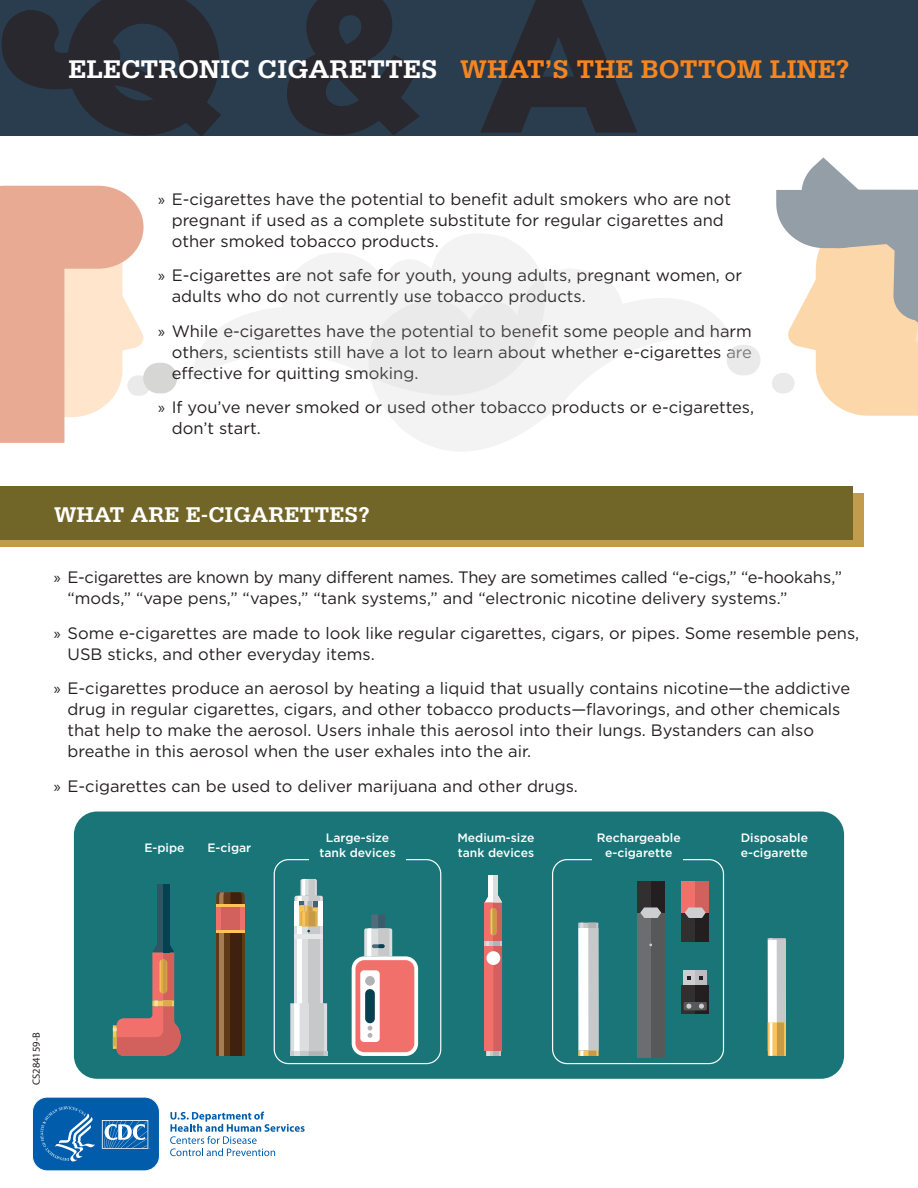
<style>
.page{position:relative;width:918px;height:1188px;background:#fff}
.page>*{position:absolute;margin:0;border:0;box-sizing:border-box;transform-origin:0 0}
.t1{font:700 27px "Serifa Std";color:#fff}
.t2{font:700 22.5px "Serifa Std";color:#fff}
.t3{font:16.5px/21px "Gotham";color:#231f20}
.t4{font:16.5px/21px "Gotham";letter-spacing:-.02em;color:#231f20}
.t5{font:500 12.15px/14.5px "Gotham";color:#fff}
.t6{font:10.5px "Myriad Pro";color:#231f20}
.s1{color:#f58520}
.s2{font-family:"Myriad Pro"}
</style>
<div class="page">
<svg style="left:0;top:493px;width:864px;height:53px;background:#b59447"></svg>
<div style="left:0;top:486px;width:853px;height:53px;background:#726528"></div>
<svg style="left:170px;top:1112px;width:135px;height:44px"></svg>
<svg style="left:32px;top:1097px;width:128px;height:74px;background:#2875b7"></svg>
<div style="left:0;top:0;width:918px;height:140px;background:#2a3d4f"></div>
<svg style="left:1px;top:10px;width:67px;height:80px"></svg>
<svg style="left:68px;top:0;width:569px;height:136px"></svg>
<div style="left:0;top:136px;width:918px;height:316px;background:#fff"></div>
<div style="left:143px;top:363px;width:34px;height:30px;background:#d6d6d5;border-radius:15px"></div>
<div style="left:74px;top:812px;width:770px;height:267px;background:#197578;border-radius:23px"></div>
<svg style="left:352px;top:914px;width:66px;height:142px"></svg>
<div style="left:294px;top:926px;width:29px;height:8px;background:#dcdddf"></div>
<div style="left:309px;top:926px;width:11px;height:8px;background:#c7c8ca"></div>
<svg style="left:294px;top:879px;width:29px;height:53px"></svg>
<div style="left:297px;top:926px;width:5px;height:8px;background:#fff"></div>
<div style="left:294px;top:934px;width:29px;height:117px;background:#dcdddf"></div>
<div style="left:309px;top:934px;width:11px;height:117px;background:#c7c8ca"></div>
<div style="left:297px;top:934px;width:5px;height:117px;background:#fff"></div>
<div style="left:290px;top:1003px;width:37px;height:49px;background:#dcdddf"></div>
<div style="left:309px;top:1003px;width:14px;height:49px;background:#c7c8ca"></div>
<div style="left:294px;top:1003px;width:6px;height:49px;background:#fff"></div>
<div style="left:290px;top:1051px;width:37px;height:5px;background:#c7c8ca"></div>
<div style="left:309px;top:1051px;width:15px;height:5px;background:#b2b3b7"></div>
<svg style="left:294px;top:1051px;width:5px;height:5px"></svg>
<div style="left:294px;top:901px;width:5px;height:25px;background:#fff"></div>
<div style="left:318px;top:901px;width:5px;height:25px;background:#fff"></div>
<div style="left:294px;top:934px;width:29px;height:5px;background:#e6e7e9"></div>
<div style="left:219px;top:906px;width:23px;height:25px;background:#d2615e"></div>
<svg style="left:216px;top:932px;width:29px;height:7px"></svg>
<svg style="left:216px;top:892px;width:29px;height:13px"></svg>
<svg style="left:230px;top:932px;width:12px;height:7px"></svg>
<svg style="left:219px;top:932px;width:4px;height:7px"></svg>
<div style="left:216px;top:939px;width:29px;height:117px;background:#603916"></div>
<div style="left:230px;top:939px;width:12px;height:117px;background:#402110"></div>
<hr style="left:219px;top:939px;width:4px;height:117px;background:#a67d52">
<div style="left:216px;top:906px;width:5px;height:25px;background:#f2706c"></div>
<div style="left:240px;top:906px;width:5px;height:25px;background:#f2706c"></div>
<hr style="left:216px;top:930px;width:29px;height:2px;background:#fec459">
<hr style="left:216px;top:905px;width:29px;height:2px;background:#fec459">
<div style="left:489px;top:875px;width:9px;height:27px;background:#fff"></div>
<div style="left:485px;top:945px;width:17px;height:106px;background:#f2706c"></div>
<div style="left:485px;top:902px;width:17px;height:39px;background:#f2706c"></div>
<div style="left:493px;top:902px;width:9px;height:39px;background:#d2615e"></div>
<div style="left:493px;top:945px;width:9px;height:106px;background:#d2615e"></div>
<div style="left:486px;top:951px;width:14px;height:14px;background:#fff;border-radius:50%"></div>
<div style="left:486px;top:1051px;width:15px;height:5px;background:#d1d2d4"></div>
<svg style="left:488px;top:1051px;width:11px;height:5px"></svg>
<svg style="left:485px;top:941px;width:17px;height:4px"></svg>
<svg style="left:487px;top:941px;width:13px;height:4px"></svg>
<svg style="left:490px;top:908px;width:7px;height:27px"></svg>
<hr style="left:493px;top:908px;width:3px;height:27px;background:#c69a46">
<div style="left:493px;top:875px;width:5px;height:27px;background:#dcdddf"></div>
<svg style="left:485px;top:896px;width:17px;height:6px"></svg>
<div style="left:768px;top:939px;width:18px;height:112px;background:#fff"></div>
<div style="left:777px;top:939px;width:9px;height:112px;background:#c7c8ca"></div>
<svg style="left:768px;top:1022px;width:18px;height:34px"></svg>
<div style="left:777px;top:1022px;width:7px;height:34px;background:#c69a46"></div>
<hr style="left:770px;top:1022px;width:2px;height:34px;background:#fff">
<svg style="left:768px;top:938px;width:18px;height:1px"></svg>
<div style="left:578px;top:928px;width:20px;height:123px;background:#fff"></div>
<div style="left:588px;top:928px;width:10px;height:123px;background:#c7c8ca"></div>
<div style="left:578px;top:1051px;width:21px;height:5px;background:#fec459"></div>
<div style="left:588px;top:1051px;width:9px;height:5px;background:#c69a46"></div>
<svg style="left:580px;top:1051px;width:3px;height:5px"></svg>
<div style="left:578px;top:923px;width:20px;height:5px;background:#c7c8ca"></div>
<div style="left:588px;top:923px;width:8px;height:5px;background:#b2b3b7"></div>
<svg style="left:580px;top:923px;width:3px;height:5px"></svg>
<div style="left:157px;top:884px;width:12px;height:68px;background:#2e5564"></div>
<div style="left:152px;top:952px;width:22px;height:48px;background:#f2706c"></div>
<div style="left:163px;top:952px;width:11px;height:48px;background:#d2615e"></div>
<svg style="left:159px;top:959px;width:9px;height:35px"></svg>
<hr style="left:163px;top:959px;width:3px;height:35px;background:#c69a46">
<div style="left:163px;top:884px;width:6px;height:68px;background:#054150"></div>
<svg style="left:153px;top:944px;width:21px;height:8px"></svg>
<svg style="left:113px;top:1000px;width:68px;height:56px"></svg>
<div style="left:274px;top:859px;width:167px;height:205px;border:1px solid #fff;border-radius:14px"></div>
<div style="left:552px;top:859px;width:172px;height:205px;border:1px solid #fff;border-radius:15px"></div>
<div style="left:309px;top:828px;width:97px;height:38px;background:#197578"></div>
<div style="left:637px;top:882px;width:28px;height:175px;background:#6c6d70"></div>
<div style="left:637px;top:882px;width:28px;height:31px;background:#312f30"></div>
<div style="left:651px;top:912px;width:14px;height:145px;background:#57585a"></div>
<div style="left:651px;top:882px;width:14px;height:31px;background:#231f20"></div>
<svg style="left:640px;top:907px;width:21px;height:11px"></svg>
<div style="left:681px;top:882px;width:28px;height:60px;background:#312f30"></div>
<div style="left:681px;top:882px;width:28px;height:31px;background:#f2706c"></div>
<div style="left:695px;top:892px;width:14px;height:50px;background:#231f20"></div>
<div style="left:695px;top:882px;width:14px;height:31px;background:#d2615e"></div>
<svg style="left:685px;top:907px;width:21px;height:11px"></svg>
<div style="left:681px;top:985px;width:28px;height:29px;background:#312f30"></div>
<div style="left:684px;top:970px;width:23px;height:15px;background:#cdced0"></div>
<div style="left:695px;top:985px;width:14px;height:29px;background:#231f20"></div>
<div style="left:695px;top:970px;width:12px;height:15px;background:#bcbdc0"></div>
<svg style="left:687px;top:976px;width:4px;height:3px"></svg>
<svg style="left:699px;top:976px;width:4px;height:3px"></svg>
<div style="left:593px;top:847px;width:90px;height:19px;background:#197578"></div>
<div style="left:684px;top:1002px;width:23px;height:8px;background:#57585a"></div>
<svg style="left:686px;top:1004px;width:5px;height:5px"></svg>
<svg style="left:699px;top:1004px;width:5px;height:5px"></svg>
<svg style="left:192px;top:234px;width:346px;height:145px"></svg>
<svg style="left:340px;top:268px;width:392px;height:183px"></svg>
<svg style="left:0;top:186px;width:145px;height:257px"></svg>
<svg style="left:776px;top:157px;width:142px;height:259px"></svg>
<div style="left:772px;top:373px;width:23px;height:20px;background:#eaeaea;border-radius:10px"></div>
<svg style="left:127px;top:375px;width:23px;height:21px"></svg>
<div style="left:727px;top:345px;width:34px;height:30px;background:#eaeaea;border-radius:15px"></div>
<h1 class="t1" style="left:69px;top:53px;width:782px">ELECTRONIC CIGARETTES <span class="s1">WHAT’S THE BOTTOM LINE?</span></h1>
<p class="t3" style="left:172px;top:188px;width:561px;text-indent:-14px"><span class="s2">»</span> E-cigarettes have the potential to benefit adult smokers who are not pregnant if used as a complete substitute for regular cigarettes and other smoked tobacco products.</p>
<p class="t3" style="left:172px;top:265px;width:572px">E-cigarettes are not safe for youth, young adults, pregnant women, or adults who do not currently use tobacco products.</p>
<p class="t3" style="left:172px;top:320px;width:582px;text-align:justify">While e-cigarettes have the potential to benefit some people and harm others, scientists still have a lot to learn about whether e-cigarettes are effective for quitting smoking.</p>
<p class="t3" style="left:172px;top:397px;width:584px">f you’ve never smoked or used other tobacco products or e-cigarettes, don’t start.</p>
<h2 class="t2" style="left:54px;top:501px;width:317px">WHAT ARE E-CIGARETTES?</h2>
<p class="t4" style="left:68px;top:567px;width:776px;text-indent:-14px"><span class="s2">»</span> E-cigarettes are known by many different names. They are sometimes called “e-cigs,” “e-hookahs,” “mods,” “vape pens,” “vapes,” “tank systems,” and “electronic nicotine delivery systems.”</p>
<p class="t3" style="left:68px;top:622px;width:793px">Some e-cigarettes are made to look like regular cigarettes, cigars, or pipes. Some resemble pens,<br>USB sticks, and other everyday items.</p>
<p class="t3" style="left:68px;top:678px;width:784px">E-cigarettes produce an aerosol by heating a liquid that usually contains nicotine—the addictive drug in regular cigarettes, cigars, and other tobacco products—flavorings, and other chemicals that help to make the aerosol. Users inhale this aerosol into their lungs. Bystanders can also breathe in this aerosol when the user exhales into the air.</p>
<p class="t3" style="left:68px;top:775px;width:512px">E-cigarettes can be used to deliver marijuana and other drugs.</p>
<p class="t5" style="left:319px;top:830px;width:78px;text-align:center">Large-size tank devices</p>
<p class="t5" style="left:597px;top:830px;width:85px;text-align:center">Rechargeable e-cigarette</p>
<p class="t5" style="left:144px;top:840px;width:42px">E-pipe</p>
<p class="t5" style="left:208px;top:840px;width:45px">E-cigar</p>
<p class="t5" style="left:457px;top:830px;width:78px">Medium-size tank devices</p>
<p class="t5" style="left:741px;top:830px;width:69px">Disposable e-cigarette</p>
<p class="t6" style="left:31px;top:1085px;width:54px;rotate:-90deg">CS284159-B</p>
</div>
